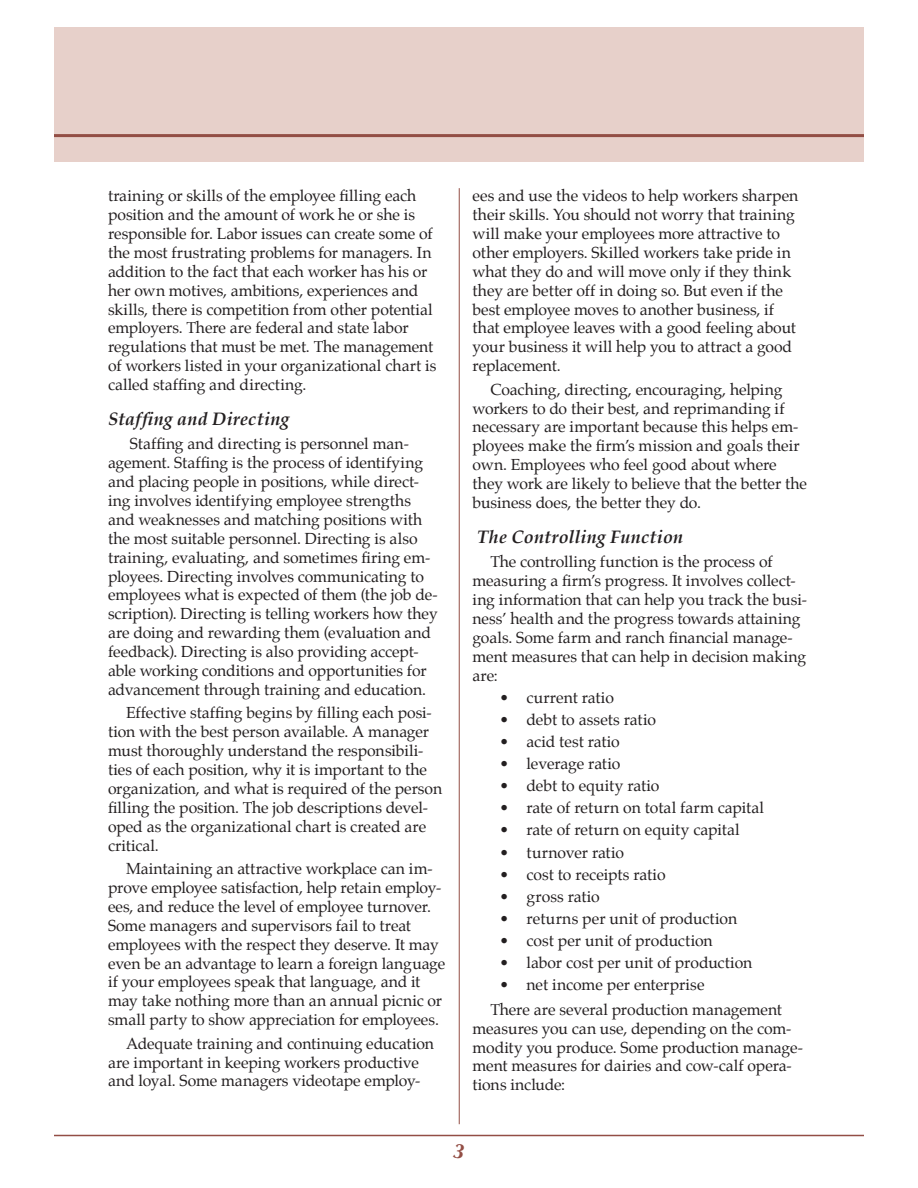
<style>
.page{position:relative;width:918px;height:1188px;background:#fff}
.page>*{position:absolute;margin:0;border:0;box-sizing:border-box;transform-origin:0 0}
.t1{font:italic 700 21px "Optima";color:#934e45}
.Sub_Paragraph_headin{font:italic 700 18px "Palatino";letter-spacing:.01em;color:#231f20}
.Body_text{font:15.75px/18.9px "Palatino";letter-spacing:-.005em;color:#231f20}
.Body_indented_text{font:15.75px "Palatino";color:#231f20}
</style>
<div class="page">
<hr style="left:459px;top:188px;width:1px;height:936px;background:#934e45">
<div style="left:54px;top:27px;width:810px;height:135px;background:#e7d0ca"></div>
<hr style="left:54px;top:134px;width:810px;height:3px;background:#934e45">
<hr style="left:54px;top:1135px;width:810px;height:1px;background:#934e45">
<p class="Body_text" style="left:108px;top:186px;width:330px">training or skills of the employee filling each position and the amount of work he or she is responsible for. Labor issues can create some of the most frustrating problems for managers. In addition to the fact that each worker has his or her own motives, ambitions, experiences and skills, there is competition from other potential employers. There are federal and state labor regulations that must be met. The management of workers listed in your organizational chart is called staffing and directing.</p>
<p class="Sub_Paragraph_headin" style="left:108px;top:404px;width:183px">Staffing and Directing</p>
<p class="Body_text" style="left:108px;top:434px;width:331px;text-indent:22px">Staffing and directing is personnel man&shy;agement. Staffing is the process of identifying and placing people in positions, while direct&shy;ing involves identifying employee strengths and weaknesses and matching positions with the most suitable personnel. Directing is also training, evaluating, and sometimes firing em&shy;ployees. Directing involves communicating to employees what is expected of them (the job de&shy;scription). Directing is telling workers how they are doing and rewarding them (evaluation and feedback). Directing is also providing accept&shy;able working conditions and opportunities for advancement through training and education.</p>
<p class="Body_text" style="left:108px;top:703px;width:336px;text-indent:18px">Effective staffing begins by filling each posi&shy;tion with the best person available. A manager must thoroughly understand the responsibili&shy;ties of each position, why it is important to the organization, and what is required of the person filling the position. The job descriptions devel&shy;oped as the organizational chart is created are critical.</p>
<p class="Body_text" style="left:108px;top:859px;width:339px;text-indent:18px">Maintaining an attractive workplace can im&shy;prove employee satisfaction, help retain employ&shy;ees, and reduce the level of employee turnover.<br>Some managers and supervisors fail to treat employees with the respect they deserve. It may even be an advantage to learn a foreign language if your employees speak that language, and it may take nothing more than an annual picnic or small party to show appreciation for employees.</p>
<p class="Body_text" style="left:108px;top:1034px;width:327px;text-indent:18px">Adequate training and continuing education are important in keeping workers productive and loyal. Some managers videotape employ-</p>
<p class="Body_text" style="left:472px;top:186px;width:327px">ees and use the videos to help workers sharpen their skills. You should not worry that training will make your employees more attractive to other employers. Skilled workers take pride in what they do and will move only if they think they are better off in doing so. But even if the best employee moves to another business, if that employee leaves with a good feeling about your business it will help you to attract a good replacement.</p>
<p class="Body_text" style="left:472px;top:380px;width:336px;text-indent:18px">Coaching, directing, encouraging, helping workers to do their best, and reprimanding if necessary are important because this helps em&shy;ployees make the firm’s mission and goals their own. Employees who feel good about where they work are likely to believe that the better the business does, the better they do.</p>
<p class="Sub_Paragraph_headin" style="left:477px;top:522px;width:208px">The Controlling Function</p>
<p class="Body_text" style="left:472px;top:552px;width:336px;text-indent:18px">The controlling function is the process of measuring a firm’s progress. It involves collect&shy;ing information that can help you track the busi&shy;ness’ health and the progress towards attaining goals. Some farm and ranch financial manage&shy;ment measures that can help in decision making are:</p>
<p class="Body_indented_text" style="left:500px;top:684px;width:116px">• current ratio</p>
<p class="Body_indented_text" style="left:500px;top:706px;width:158px">• debt to assets ratio</p>
<p class="Body_indented_text" style="left:500px;top:728px;width:122px">• acid test ratio</p>
<p class="Body_indented_text" style="left:500px;top:751px;width:122px">• leverage ratio</p>
<p class="Body_indented_text" style="left:500px;top:773px;width:162px">• debt to equity ratio</p>
<p class="Body_indented_text" style="left:500px;top:795px;width:266px">• rate of return on total farm capital</p>
<p class="Body_indented_text" style="left:500px;top:817px;width:242px">• rate of return on equity capital</p>
<p class="Body_indented_text" style="left:500px;top:839px;width:126px">• turnover ratio</p>
<p class="Body_indented_text" style="left:500px;top:861px;width:168px">• cost to receipts ratio</p>
<p class="Body_indented_text" style="left:500px;top:883px;width:102px">• gross ratio</p>
<p class="Body_indented_text" style="left:500px;top:906px;width:239px">• returns per unit of production</p>
<p class="Body_indented_text" style="left:500px;top:928px;width:215px">• cost per unit of production</p>
<p class="Body_indented_text" style="left:500px;top:950px;width:254px">• labor cost per unit of production</p>
<p class="Body_indented_text" style="left:500px;top:972px;width:207px">• net income per enterprise</p>
<p class="Body_text" style="left:472px;top:1000px;width:332px;text-indent:18px">There are several production management measures you can use, depending on the com&shy;modity you produce. Some production manage&shy;ment measures for dairies and cow-calf opera&shy;tions include:</p>
<h1 class="t1" style="left:453px;top:1139px;width:13px">3</h1>
</div>
